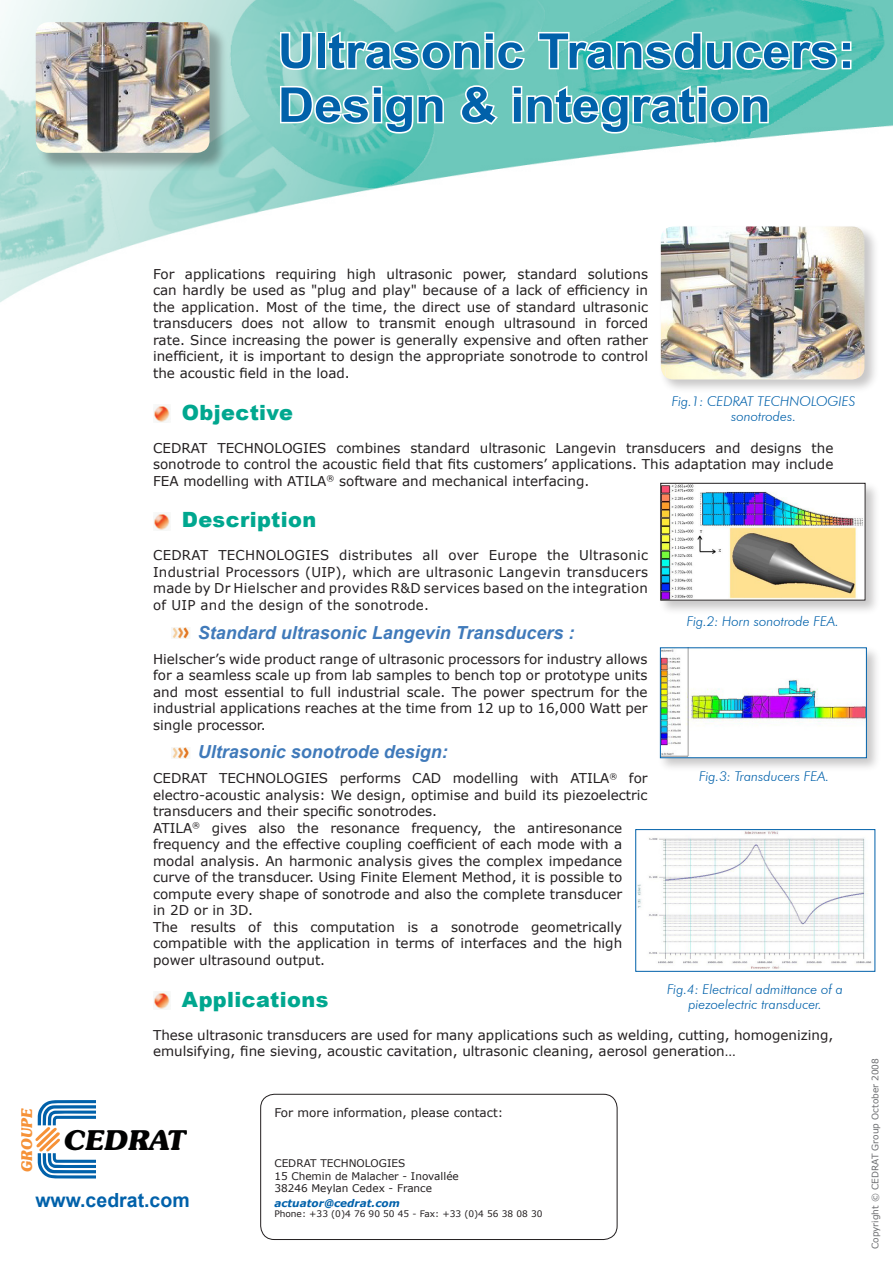
<style>
.page{position:relative;width:893px;height:1263px;background:#fff}
.page>*{position:absolute;margin:0;border:0;box-sizing:border-box;transform-origin:0 0}
.t1{font:700 48px/54px "Arial";color:#0161aa;scale:1.05 1}
.t2{font:italic 700 27px "Souvenir";color:#010202}
.t3{font:900 21px "Arial";letter-spacing:.02em;color:#00a78f}
.t4{font:700 19.5px "Arial";color:#0161aa}
.t5{font:italic 700 18px "Arial";color:#407aba}
.t6{font:italic 700 14.7px "Souvenir";color:#f69238;scale:.88 1}
.t7{font:13.5px/16.5px "Verdana";color:#231f20;text-align:justify}
.t8{font:italic 300 13.5px/15px "Futura BT";color:#0161aa;text-align:center}
.t9{font:12px "Verdana";color:#231f20}
.t10{font:10.5px/12.6px "Verdana";color:#231f20}
.t11{font:italic 700 10.5px "Verdana";color:#0161aa}
.t12{font:9px "Verdana";color:#231f20}
.t13{font:9px "Verdana";color:#6c6d70}
</style>
<div class="page">
<svg style="left:260px;top:1093px;width:358px;height:146px"></svg>
<svg style="left:35px;top:1100px;width:61px;height:78px"></svg>
<img style="left:0;top:0;width:893px;height:303px">
<svg style="left:278px;top:30px;width:36px;height:42px"></svg>
<div style="left:316px;top:32px;width:10px;height:37px;border:3px solid #fff"></div>
<svg style="left:326px;top:29px;width:201px;height:43px"></svg>
<svg style="left:536px;top:30px;width:317px;height:42px"></svg>
<svg style="left:278px;top:84px;width:167px;height:52px"></svg>
<svg style="left:458px;top:83px;width:42px;height:43px"></svg>
<svg style="left:511px;top:83px;width:259px;height:53px"></svg>
<div style="left:38px;top:24px;width:190px;height:147px;background:#231f20;opacity:.35"></div>
<img style="left:36px;top:22px;width:174px;height:131px">
<img style="left:154px;top:405px;width:16px;height:17px">
<img style="left:154px;top:513px;width:16px;height:17px">
<img style="left:172px;top:627px;width:17px;height:12px">
<img style="left:172px;top:747px;width:17px;height:11px">
<img style="left:154px;top:992px;width:16px;height:17px">
<div style="left:659px;top:224px;width:220px;height:171px;background:#231f20;opacity:.25"></div>
<img style="left:661px;top:226px;width:203px;height:153px">
<div style="left:659px;top:481px;width:222px;height:134px;background:#231f20;opacity:.25"></div>
<img style="left:662px;top:485px;width:201px;height:113px">
<div style="left:660px;top:483px;width:205px;height:117px;border:1px solid #231f20"></div>
<div style="left:658px;top:645px;width:225px;height:128px;background:#231f20;opacity:.25"></div>
<img style="left:662px;top:649px;width:203px;height:107px">
<div style="left:660px;top:647px;width:207px;height:111px;border:1px solid #0161aa"></div>
<img style="left:637px;top:831px;width:235px;height:138px">
<div style="left:635px;top:829px;width:240px;height:143px;border:1px solid #0161aa"></div>
<h1 class="t1" style="left:278px;top:26px;width:551px">Ultrasonic Transducers:<br>Design &amp; integration</h1>
<p class="t7" style="left:153px;top:265px;width:497px">For applications requiring high ultrasonic power, standard solutions can hardly be used as "plug and play" because of a lack of efficiency in the application. Most of the time, the direct use of standard ultrasonic transducers does not allow to transmit enough ultrasound in forced rate. Since increasing the power is generally expensive and often rather inefficient, it is important to design the appropriate sonotrode to control the acoustic field in the load.</p>
<h3 class="t3" style="left:182px;top:397px;width:113px">Objective</h3>
<p class="t7" style="left:153px;top:439px;width:682px">CEDRAT TECHNOLOGIES combines standard ultrasonic Langevin transducers and designs the sonotrode to control the acoustic field that fits customers’ applications. This adaptation may include FEA modelling with ATILA<sup>®</sup> software and mechanical interfacing.</p>
<h3 class="t3" style="left:182px;top:505px;width:136px">Description</h3>
<p class="t7" style="left:153px;top:547px;width:496px">CEDRAT TECHNOLOGIES distributes all over Europe the Ultrasonic Industrial Processors (UIP), which are ultrasonic Langevin transducers made by Dr Hielscher and provides R&amp;D services based on the integration of UIP and the design of the sonotrode.</p>
<h3 class="t5" style="left:198px;top:621px;width:378px">Standard ultrasonic Langevin Transducers :</h3>
<p class="t7" style="left:153px;top:650px;width:496px">Hielscher’s wide product range of ultrasonic processors for industry allows for a seamless scale up from lab samples to bench top or prototype units and most essential to full industrial scale. The power spectrum for the industrial applications reaches at the time from 12 up to 16,000 Watt per single processor.</p>
<h3 class="t5" style="left:198px;top:740px;width:252px">Ultrasonic sonotrode design:</h3>
<p class="t7" style="left:153px;top:770px;width:496px;text-align:left">CEDRAT TECHNOLOGIES performs CAD modelling with ATILA<sup>®</sup> for electro-acoustic analysis: We design, optimise and build its piezoelectric transducers and their specific sonotrodes.<br>ATILA<sup>®</sup> gives also the resonance frequency, the antiresonance frequency and the effective coupling coefficient of each mode with a modal analysis. An harmonic analysis gives the complex impedance curve of the transducer. Using Finite Element Method, it is possible to compute every shape of sonotrode and also the complete transducer<br>in 2D or in 3D.<br>The results of this computation is a sonotrode geometrically compatible with the application in terms of interfaces and the high power ultrasound output.</p>
<h3 class="t3" style="left:182px;top:984px;width:148px">Applications</h3>
<p class="t7" style="left:153px;top:1026px;width:682px">These ultrasonic transducers are used for many applications such as welding, cutting, homogenizing, emulsifying, fine sieving, acoustic cavitation, ultrasonic cleaning, aerosol generation…</p>
<p class="t8" style="left:672px;top:393px;width:185px">Fig.1: CEDRAT TECHNOLOGIES sonotrodes.</p>
<p class="t8" style="left:687px;top:614px;width:154px">Fig.2: Horn sonotrode FEA.</p>
<p class="t8" style="left:699px;top:769px;width:132px">Fig.3: Transducers FEA.</p>
<p class="t8" style="left:667px;top:981px;width:178px">Fig.4: Electrical admittance of a piezoelectric transducer.</p>
<p class="t6" style="left:18px;top:1172px;width:74px;rotate:-90deg">GROUPE</p>
<h2 class="t2" style="left:64px;top:1123px;width:123px">CEDRAT</h2>
<h3 class="t4" style="left:35px;top:1187px;width:156px">www.cedrat.com</h3>
<p class="t9" style="left:274px;top:1104px;width:230px">For more information, please contact:</p>
<p class="t10" style="left:274px;top:1156px;width:186px">CEDRAT TECHNOLOGIES<br>15 Chemin de Malacher - Inovallée<br>38246 Meylan Cedex - France</p>
<p class="t11" style="left:274px;top:1196px;width:127px">actuator@cedrat.com</p>
<p class="t12" style="left:274px;top:1208px;width:270px">Phone: +33 (0)4 76 90 50 45 - Fax: +33 (0)4 56 38 08 30</p>
<p class="t13" style="left:870px;top:1249px;width:193px;rotate:-90deg">Copyright © CEDRAT Group October 2008</p>
</div>
